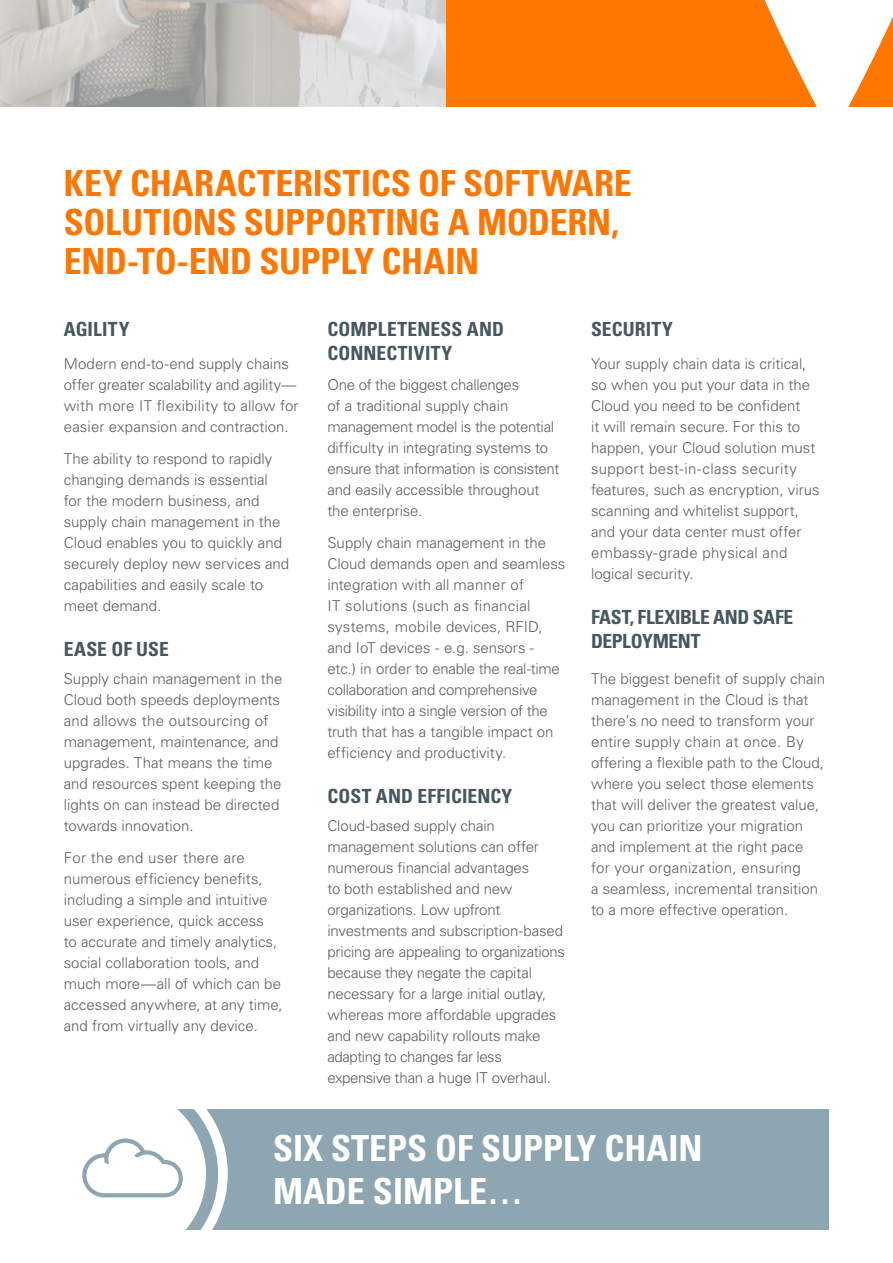
<style>
.page{position:relative;width:893px;height:1263px;background:#fff}
.page>*{position:absolute;margin:0;border:0;box-sizing:border-box;transform-origin:0 0}
.t1{font:700 condensed 36px/39px "Univers LT Std";letter-spacing:-.005em;color:#f70}
.t2{font:700 condensed 36px/43.2px "Univers LT Std";color:#fff}
.Intro{font:700 condensed 19.5px/24px "Univers LT Std";letter-spacing:.005em;color:#46575e}
.Intro-2{font:300 15px/21px "Univers LT Std";color:#5f5f5f}
</style>
<div class="page">
<div style="left:64px;top:1109px;width:765px;height:121px;background:#8da6b1"></div>
<svg style="left:64px;top:1109px;width:164px;height:121px;background:#ecf0f2"></svg>
<img style="left:0;top:0;width:446px;height:106px">
<div style="left:446px;top:0;width:447px;height:106px;background:#f70"></div>
<svg style="left:764px;top:0;width:129px;height:106px"></svg>
<p class="t1" style="left:64px;top:164px;width:570px">KEY CHARACTERISTICS OF SOFTWARE<br>SOLUTIONS SUPPORTING A MODERN,<br>END-TO-END SUPPLY CHAIN</p>
<p class="Intro" style="left:64px;top:317px;width:67px">AGILITY</p>
<p class="Intro-2" style="left:64px;top:353px;width:236px">Modern end-to-end supply chains offer greater scalability and agility— with more IT flexibility to allow for easier expansion and contraction.</p>
<p class="Intro-2" style="left:64px;top:448px;width:227px">The ability to respond to rapidly changing demands is essential for the modern business, and supply chain management in the<br>Cloud enables you to quickly and securely deploy new services and capabilities and easily scale to meet demand.</p>
<p class="Intro" style="left:64px;top:637px;width:107px">EASE OF USE</p>
<p class="Intro-2" style="left:64px;top:668px;width:220px">Supply chain management in the<br>Cloud both speeds deployments and allows the outsourcing of management, maintenance, and upgrades. That means the time and resources spent keeping the lights on can instead be directed towards innovation.</p>
<p class="Intro-2" style="left:64px;top:847px;width:220px">For the end user there are numerous efficiency benefits, including a simple and intuitive user experience, quick access<br>to accurate and timely analytics, social collaboration tools, and much more—all of which can be accessed anywhere, at any time, and from virtually any device.</p>
<p class="Intro" style="left:327px;top:317px;width:178px">COMPLETENESS AND<br>CONNECTIVITY</p>
<p class="Intro-2" style="left:327px;top:374px;width:233px">One of the biggest challenges<br>of a traditional supply chain management model is the potential difficulty in integrating systems to ensure that information is consistent and easily accessible throughout the enterprise.</p>
<p class="Intro-2" style="left:327px;top:532px;width:240px">Supply chain management in the Cloud demands open and seamless integration with all manner of<br>IT solutions (such as financial systems, mobile devices, RFID, and IoT devices - e.g. sensors - etc.) in order to enable the real-time collaboration and comprehensive visibility into a single version of the truth that has a tangible impact on efficiency and productivity.</p>
<p class="Intro" style="left:327px;top:784px;width:186px">COST AND EFFICIENCY</p>
<p class="Intro-2" style="left:327px;top:815px;width:239px">Cloud-based supply chain management solutions can offer numerous financial advantages<br>to both established and new organizations. Low upfront investments and subscription-based pricing are appealing to organizations because they negate the capital necessary for a large initial outlay, whereas more affordable upgrades and new capability rollouts make adapting to changes far less expensive than a huge IT overhaul.</p>
<p class="Intro" style="left:591px;top:317px;width:84px">SECURITY</p>
<p class="Intro-2" style="left:591px;top:353px;width:230px">Your supply chain data is critical, so when you put your data in the<br>Cloud you need to be confident<br>it will remain secure. For this to happen, your Cloud solution must support best-in-class security features, such as encryption, virus scanning and whitelist support, and your data center must offer embassy-grade physical and logical security.</p>
<p class="Intro" style="left:591px;top:605px;width:204px">FAST, FLEXIBLE AND SAFE<br>DEPLOYMENT</p>
<p class="Intro-2" style="left:591px;top:668px;width:236px">The biggest benefit of supply chain management in the Cloud is that there’s no need to transform your entire supply chain at once. By offering a flexible path to the Cloud, where you select those elements that will deliver the greatest value, you can prioritize your migration and implement at the right pace for your organization, ensuring<br>a seamless, incremental transition to a more effective operation.</p>
<p class="t2" style="left:273px;top:1126px;width:431px">SIX STEPS OF SUPPLY CHAIN<br>MADE SIMPLE…</p>
</div>
